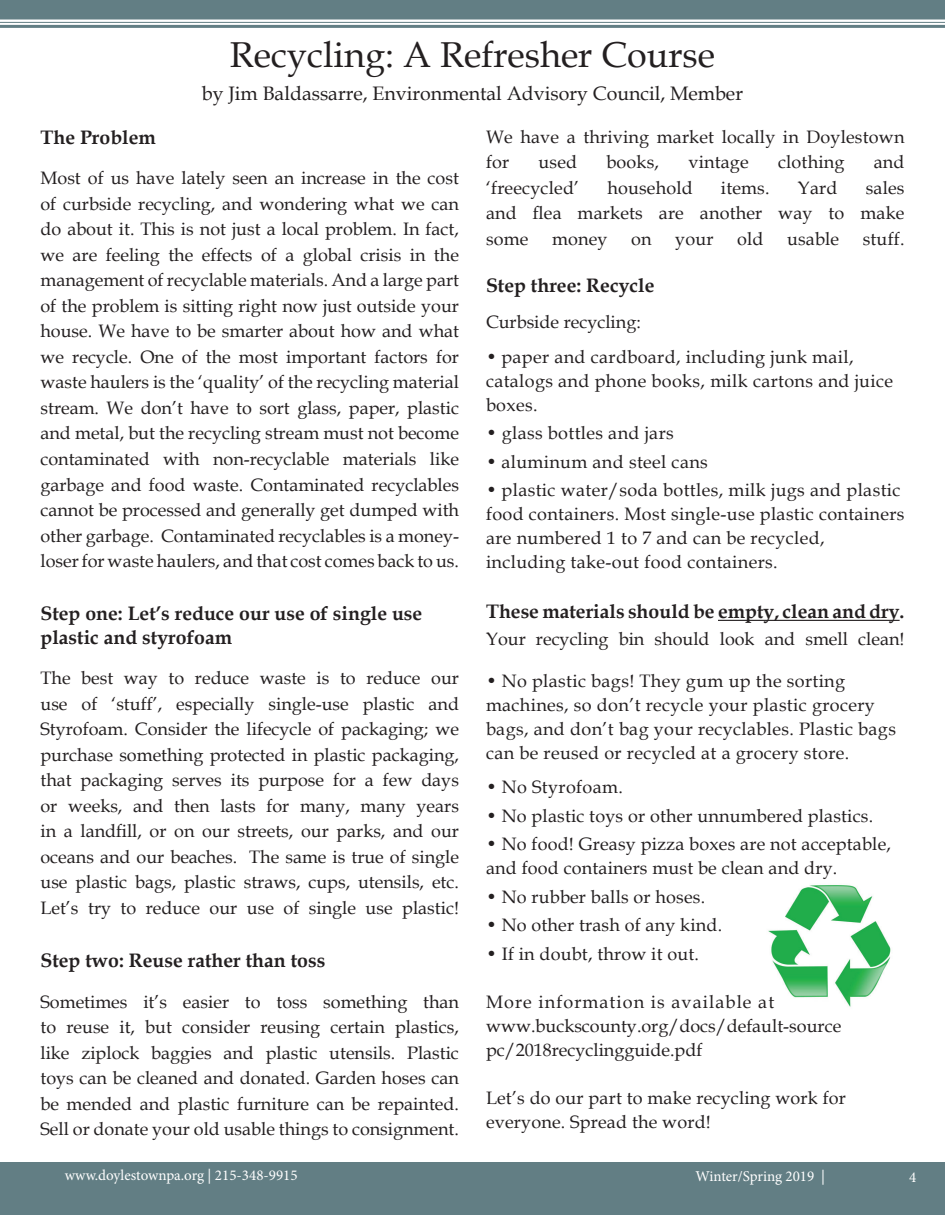
<style>
.page{position:relative;width:945px;height:1215px;background:#fff}
.page>*{position:absolute;margin:0;border:0;box-sizing:border-box;transform-origin:0 0}
.t1{font:36px "Book Antiqua";color:#231f20}
.t2{font:700 19.5px/23.4px "Book Antiqua";color:#231f20}
.t3{font:19.5px "Book Antiqua";color:#231f20}
.t4{font:18px/25.5px "Book Antiqua";letter-spacing:.01em;color:#231f20}
.t5{font:15px "Minion Pro";color:#fff}
</style>
<div class="page">
<div style="left:0;top:1162px;width:945px;height:53px;background:#627e84"></div>
<img style="left:768px;top:885px;width:123px;height:122px">
<hr style="left:718px;top:620px;width:182px;height:1px;background:#231f20">
<div style="left:0;top:14px;width:945px;height:6px;background:#627e84"></div>
<hr style="left:0;top:22px;width:945px;height:1px;background:#627e84">
<hr style="left:0;top:25px;width:945px;height:3px;background:#627e84">
<div style="left:0;top:0;width:945px;height:14px;background:#627e84"></div>
<h1 class="t1" style="left:230px;top:29px;width:487px">Recycling: A Refresher Course</h1>
<p class="t3" style="left:202px;top:79px;width:543px">by Jim Baldassarre, Environmental Advisory Council, Member</p>
<p class="t2" style="left:40px;top:126px;width:117px">The Problem</p>
<p class="t4" style="left:40px;top:165px;width:420px;text-align:justify">Most of us have lately seen an increase in the cost of curbside recycling, and wondering what we can do about it. This is not just a local problem. In fact, we are feeling the effects of a global crisis in the management of recyclable materials. And a large part of the problem is sitting right now just outside your house. We have to be smarter about how and what we recycle. One of the most important factors for waste haulers is the ‘quality’ of the recycling material stream. We don’t have to sort glass, paper, plastic and metal, but the recycling stream must not become contaminated with non-recyclable materials like garbage and food waste. Contaminated recyclables cannot be processed and generally get dumped with other garbage. Contaminated recyclables is a money&shy;loser for waste haulers, and that cost comes back to us.</p>
<p class="t2" style="left:40px;top:602px;width:383px">Step one: Let’s reduce our use of single use plastic and styrofoam</p>
<p class="t4" style="left:40px;top:665px;width:420px;text-align:justify">The best way to reduce waste is to reduce our use of ‘stuff’, especially single-use plastic and Styrofoam. Consider the lifecycle of packaging; we purchase something protected in plastic packaging, that packaging serves its purpose for a few days or weeks, and then lasts for many, many years in a landfill, or on our streets, our parks, and our oceans and our beaches. The same is true of single use plastic bags, plastic straws, cups, utensils, etc.<br>Let’s try to reduce our use of single use plastic!</p>
<p class="t2" style="left:40px;top:949px;width:286px">Step two: Reuse rather than toss</p>
<p class="t4" style="left:40px;top:988px;width:420px;text-align:justify">Sometimes it’s easier to toss something than to reuse it, but consider reusing certain plastics, like ziplock baggies and plastic utensils. Plastic toys can be cleaned and donated. Garden hoses can be mended and plastic furniture can be repainted.<br>Sell or donate your old usable things to consignment.</p>
<p class="t4" style="left:486px;top:124px;width:420px">We have a thriving market locally in Doylestown for</p>
<p class="t4" style="left:539px;top:149px;width:40px">used</p>
<p class="t4" style="left:606px;top:149px;width:54px">books,</p>
<p class="t4" style="left:688px;top:149px;width:62px">vintage</p>
<p class="t4" style="left:778px;top:149px;width:68px">clothing</p>
<p class="t4" style="left:874px;top:149px;width:32px">and</p>
<p class="t4" style="left:486px;top:175px;width:95px">‘freecycled’</p>
<p class="t4" style="left:607px;top:175px;width:87px">household</p>
<p class="t4" style="left:721px;top:175px;width:50px">items.</p>
<p class="t4" style="left:798px;top:175px;width:41px">Yard</p>
<p class="t4" style="left:486px;top:175px;width:420px;text-align:justify;text-indent:380px">sales and flea markets are another way to make some</p>
<p class="t4" style="left:552px;top:226px;width:57px">money</p>
<p class="t4" style="left:631px;top:226px;width:22px">on</p>
<p class="t4" style="left:675px;top:226px;width:40px">your</p>
<p class="t4" style="left:737px;top:226px;width:28px">old</p>
<p class="t4" style="left:787px;top:226px;width:54px">usable</p>
<p class="t4" style="left:863px;top:226px;width:43px">stuff.</p>
<p class="t2" style="left:486px;top:273px;width:170px">Step three: Recycle</p>
<p class="t4" style="left:486px;top:309px;width:156px">Curbside recycling:</p>
<p class="t4" style="left:486px;top:344px;width:409px;line-height:24px">• paper and cardboard, including junk mail, catalogs and phone books, milk cartons and juice boxes.</p>
<p class="t4" style="left:486px;top:420px;width:189px">• glass bottles and jars</p>
<p class="t4" style="left:486px;top:449px;width:223px">• aluminum and steel cans</p>
<p class="t4" style="left:486px;top:478px;width:420px;line-height:24px">• plastic water/soda bottles, milk jugs and plastic food containers. Most single-use plastic containers are numbered 1 to 7 and can be recycled, including take-out food containers.</p>
<p class="t2" style="left:486px;top:599px;width:420px">These materials should be empty, clean and dry.</p>
<p class="t4" style="left:486px;top:626px;width:420px">Your recycling bin should look and smell clean!</p>
<p class="t4" style="left:486px;top:668px;width:411px;line-height:24px">• No plastic bags! They gum up the sorting machines, so don’t recycle your plastic grocery bags, and don’t bag your recyclables. Plastic bags can be reused or recycled at a grocery store.</p>
<p class="t4" style="left:486px;top:774px;width:138px">• No Styrofoam.</p>
<p class="t4" style="left:486px;top:803px;width:389px">• No plastic toys or other unnumbered plastics.</p>
<p class="t4" style="left:486px;top:832px;width:406px;line-height:24px">• No food! Greasy pizza boxes are not acceptable, and food containers must be clean and dry.</p>
<p class="t4" style="left:486px;top:883px;width:221px">• No rubber balls or hoses.</p>
<p class="t4" style="left:486px;top:912px;width:238px">• No other trash of any kind.</p>
<p class="t4" style="left:486px;top:940px;width:214px">• If in doubt, throw it out.</p>
<p class="t4" style="left:486px;top:989px;width:357px;line-height:24px">More information is available at www.buckscounty.org/docs/default-source pc/2018recyclingguide.pdf</p>
<p class="t4" style="left:486px;top:1085px;width:362px;line-height:24px">Let’s do our part to make recycling work for everyone. Spread the word!</p>
<p class="t5" style="left:65px;top:1165px;width:234px">www.doylestownpa.org | 215-348-9915</p>
<p class="t5" style="left:695px;top:1166px;width:131px">Winter/Spring 2019 |</p>
<p class="t5" style="left:909px;top:1167px;width:9px">4</p>
</div>
